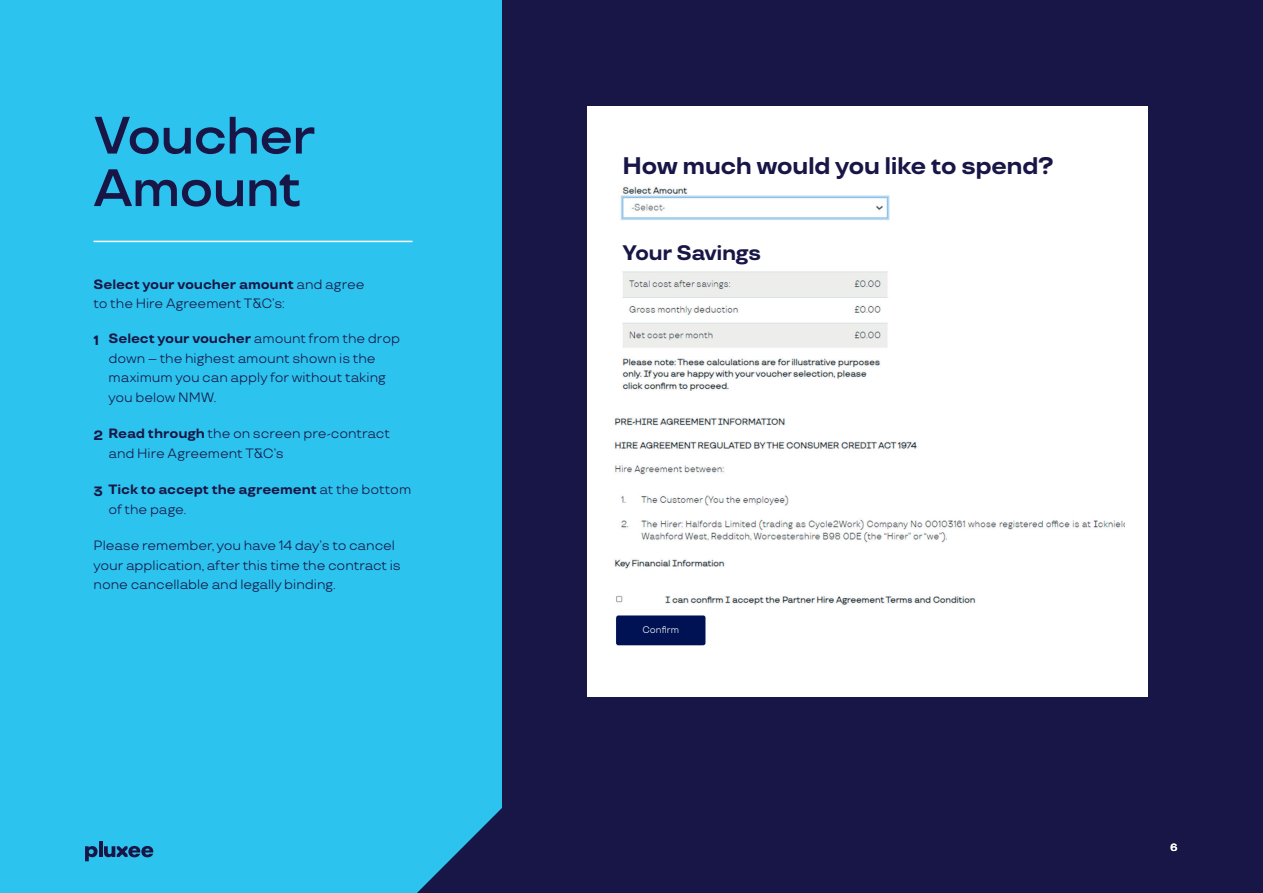
<style>
.page{position:relative;width:1263px;height:893px;background:#181646}
.page>*{position:absolute;margin:0;border:0;box-sizing:border-box;transform-origin:0 0}
.t1{font:600 52.5px/52.5px "TT Travels";letter-spacing:-.03em;color:#181646}
.t2{font:700 24px "TT Travels";letter-spacing:-.025em;color:#181646}
.t3{font:700 21px "TT Travels";letter-spacing:-.025em;color:#181646}
.t4{font:13.5px/19.5px "TT Travels";letter-spacing:-.005em;color:#181646}
.t5{font:700 13.5px/19.5px "TT Travels";letter-spacing:-.01em;color:#181646}
.t6{font:600 10.5px "TT Travels";color:#fff}
.t7{font:9.6px "TT Travels";letter-spacing:.005em;color:#fff;scale:.96 1}
.s1{font-weight:700}
.s2{font-weight:400}
</style>
<div class="page">
<div style="left:0;top:0;width:502px;height:893px;background:#2cc3ee"></div>
<svg style="left:417px;top:808px;width:85px;height:85px"></svg>
<hr style="left:94px;top:241px;width:318px;height:1px;background:#fff">
<div style="left:587px;top:106px;width:561px;height:591px;background:#fff"></div>
<img style="left:620px;top:186px;width:270px;height:35px">
<img style="left:614px;top:271px;width:510px;height:374px">
<div style="left:616px;top:615px;width:89px;height:30px;background:#001253;border-radius:2px"></div>
<svg style="left:85px;top:846px;width:13px;height:15px"></svg>
<hr style="left:99px;top:842px;width:4px;height:15px;background:#181646">
<svg style="left:104px;top:846px;width:49px;height:11px"></svg>
<h1 class="t1" style="left:94px;top:110px;width:224px">Voucher<br>Amount</h1>
<p class="t4" style="left:94px;top:274px;width:273px"><span class="s1">Select your voucher amount</span> and agree to the Hire Agreement T&amp;C’s:</p>
<p class="t4" style="left:109px;top:329px;width:293px;text-indent:-15px"><span class="s1">1 Select your voucher</span> amount from the drop down – the highest amount shown is the maximum you can apply for without taking you below NMW.</p>
<p class="t4" style="left:109px;top:424px;width:283px;text-indent:-15px"><span class="s1">2 Read through</span> the on screen pre-contract and Hire Agreement T&amp;C’s</p>
<p class="t5" style="left:109px;top:480px;width:304px;text-indent:-15px">3 Tick to accept the agreement <span class="s2">at the bottom of the page.</span></p>
<p class="t4" style="left:94px;top:536px;width:309px">Please remember, you have 14 day’s to cancel your application, after this time the contract is none cancellable and legally binding.</p>
<h2 class="t2" style="left:623px;top:151px;width:432px">How much would you like to spend?</h2>
<h3 class="t3" style="left:623px;top:240px;width:140px">Your Savings</h3>
<p class="t7" style="left:642px;top:623px;width:40px">Confirm</p>
<p class="t6" style="left:1170px;top:841px;width:9px">6</p>
</div>
